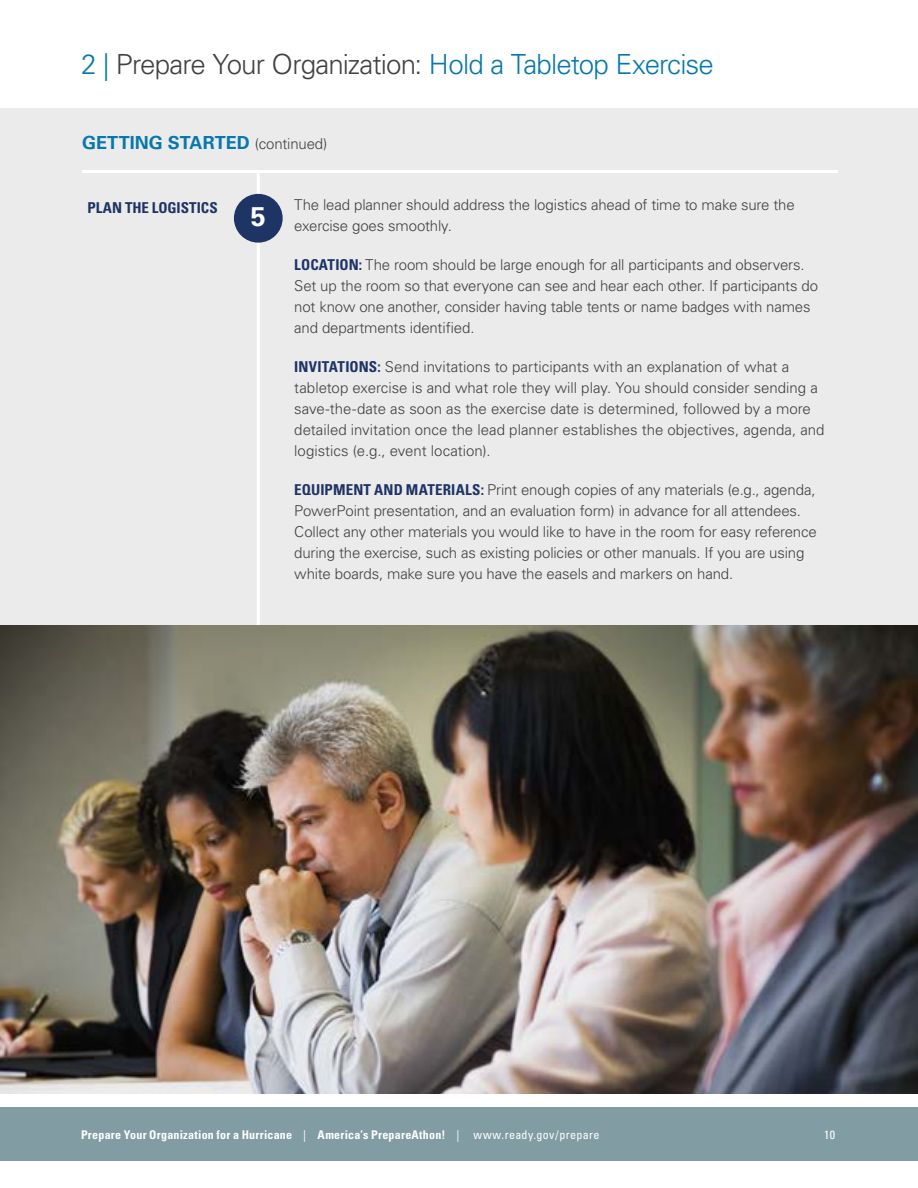
<style>
.page{position:relative;width:918px;height:1188px;background:#fff}
.page>*{position:absolute;margin:0;border:0;box-sizing:border-box;transform-origin:0 0}
.t1{font:300 27.75px "Univers LT Std";letter-spacing:-.03em;color:#414042}
.t2{font:700 27px "Univers LT Std";color:#fff}
.t3{font:700 18px "Univers LT Std";letter-spacing:.005em;color:#0778ac}
.t4{font:300 15px/21px "Univers LT Std";letter-spacing:-.01em;color:#414042}
.t5{font:700 condensed 15px "Univers LT Std";letter-spacing:.005em;color:#1e3465}
.t6{font:700 condensed 12px "Univers LT Std";letter-spacing:.02em;color:#fff}
.t7{font:condensed 12px "Univers";color:#fff}
.s1{color:#0778ac}
.s2{font-weight:300;font-size:15px;color:#414042}
.s3{font-weight:700;font-stretch:condensed;color:#1e3465}
.s4{font-family:"Univers";font-weight:400}
</style>
<div class="page">
<div style="left:0;top:1107px;width:918px;height:54px;background:#819da3"></div>
<div style="left:0;top:108px;width:918px;height:517px;background:#ebebec"></div>
<hr style="left:257px;top:173px;width:3px;height:452px;background:#fff">
<div style="left:235px;top:195px;width:46px;height:46px;background:#1e3465;border-radius:50%"></div>
<div style="left:234px;top:194px;width:49px;height:49px;border:3px solid #1e3465;border-radius:50%"></div>
<hr style="left:82px;top:170px;width:756px;height:3px;background:#fff">
<img style="left:0;top:625px;width:918px;height:469px">
<h2 class="t1" style="left:81px;top:48px;width:634px"><span class="s1">2 |</span> Prepare Your Organization: <span class="s1">Hold a Tabletop Exercise</span></h2>
<p class="t3" style="left:82px;top:132px;width:247px">GETTING STARTED <span class="s2">(continued)</span></p>
<p class="t5" style="left:87px;top:198px;width:132px">PLAN THE LOGISTICS</p>
<p class="t4" style="left:294px;top:194px;width:502px">The lead planner should address the logistics ahead of time to make sure the exercise goes smoothly.</p>
<p class="t4" style="left:294px;top:254px;width:525px"><span class="s3">LOCATION:</span> The room should be large enough for all participants and observers.<br>Set up the room so that everyone can see and hear each other. If participants do not know one another, consider having table tents or name badges with names and departments identified.</p>
<p class="t4" style="left:294px;top:356px;width:532px"><span class="s3">INVITATIONS:</span> Send invitations to participants with an explanation of what a tabletop exercise is and what role they will play. You should consider sending a save-the-date as soon as the exercise date is determined, followed by a more detailed invitation once the lead planner establishes the objectives, agenda, and logistics (e.g., event location).</p>
<p class="t4" style="left:294px;top:479px;width:524px"><span class="s3">EQUIPMENT AND MATERIALS:</span> Print enough copies of any materials (e.g., agenda, PowerPoint presentation, and an evaluation form) in advance for all attendees.<br>Collect any other materials you would like to have in the room for easy reference during the exercise, such as existing policies or other manuals. If you are using white boards, make sure you have the easels and markers on hand.</p>
<h2 class="t2" style="left:251px;top:201px;width:17px">5</h2>
<p class="t6" style="left:81px;top:1127px;width:520px">Prepare Your Organization for a Hurricane <span class="s4">|</span> America’s PrepareAthon! <span class="s4">| www.ready.gov/prepare</span></p>
<p class="t7" style="left:824px;top:1127px;width:12px">10</p>
</div>
